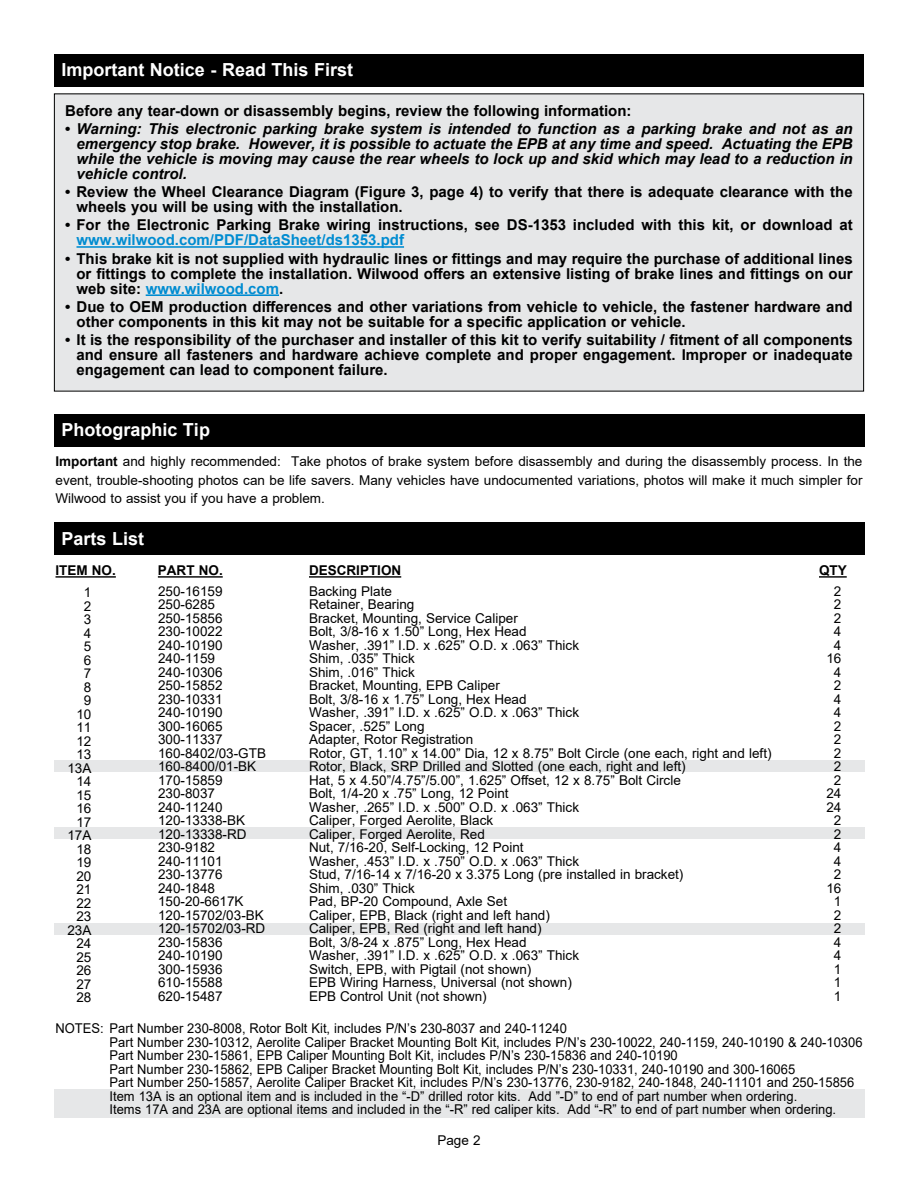
<style>
.page{position:relative;width:918px;height:1188px;background:#fff}
.page>*{position:absolute;margin:0;border:0;box-sizing:border-box;transform-origin:0 0}
.t1{font:700 18px "Arial";color:#fff}
.t2{font:700 15px/15px "Arial";color:#000}
.t3{font:italic 700 15px/15px "Arial";color:#000;text-align:justify}
.t4{font:700 15px "Arial";color:#008cd1}
.t5{font:13.5px/13.5px "Arial";color:#000}
.t6{font:13.5px/13.5px "Arial";color:#000;scale:.96 1}
.t7{font:700 13.5px "Arial";color:#000}
.s1{font-style:normal}
.s2{color:#008cd1}
.s3{font-weight:700}
</style>
<div class="page">
<div style="left:54px;top:54px;width:810px;height:32px;background:#000"></div>
<div style="left:54px;top:94px;width:810px;height:297px;background:#e6e7e8"></div>
<hr style="left:76px;top:246px;width:328px;height:2px;background:#008cd1">
<hr style="left:146px;top:294px;width:133px;height:2px;background:#008cd1">
<div style="left:54px;top:414px;width:810px;height:32px;background:#000"></div>
<div style="left:54px;top:1089px;width:810px;height:29px;background:#e6e7e8"></div>
<div style="left:54px;top:923px;width:810px;height:11px;background:#e6e7e8"></div>
<div style="left:54px;top:760px;width:810px;height:12px;background:#e6e7e8"></div>
<div style="left:54px;top:828px;width:810px;height:11px;background:#e6e7e8"></div>
<hr style="left:56px;top:576px;width:60px;height:2px;background:#000">
<hr style="left:158px;top:576px;width:65px;height:2px;background:#000">
<hr style="left:309px;top:576px;width:92px;height:2px;background:#000">
<hr style="left:819px;top:576px;width:28px;height:2px;background:#000">
<div style="left:54px;top:523px;width:810px;height:32px;background:#000"></div>
<h1 class="t1" style="left:62px;top:57px;width:293px">Important Notice - Read This First</h1>
<p class="t2" style="left:65px;top:103px;width:568px">Before any tear-down or disassembly begins, review the following information:</p>
<p class="t3" style="left:76px;top:122px;width:778px;text-indent:-11px"><span class="s1">•</span> Warning: This electronic parking brake system is intended to function as a parking brake and not as an emergency stop brake. However, it is possible to actuate the EPB at any time and speed. Actuating the EPB while the vehicle is moving may cause the rear wheels to lock up and skid which may lead to a reduction in vehicle control.</p>
<p class="t2" style="left:76px;top:185px;width:778px;text-indent:-11px">• Review the Wheel Clearance Diagram (Figure 3, page 4) to verify that there is adequate clearance with the wheels you will be using with the installation.</p>
<p class="t2" style="left:65px;top:218px;width:789px">• For the Electronic Parking Brake wiring instructions, see DS-1353 included with this kit, or download at</p>
<p class="t4" style="left:76px;top:230px;width:329px">www.wilwood.com/PDF/DataSheet/ds1353.pdf</p>
<p class="t2" style="left:76px;top:251px;width:778px;text-align:justify;text-indent:-11px">• This brake kit is not supplied with hydraulic lines or fittings and may require the purchase of additional lines or fittings to complete the installation. Wilwood offers an extensive listing of brake lines and fittings on our web site: <span class="s2">www.wilwood.com</span>.</p>
<p class="t2" style="left:77px;top:299px;width:778px;text-indent:-11px">• Due to OEM production differences and other variations from vehicle to vehicle, the fastener hardware and other components in this kit may not be suitable for a specific application or vehicle.</p>
<p class="t2" style="left:76px;top:333px;width:778px;text-align:justify;text-indent:-11px">• It is the responsibility of the purchaser and installer of this kit to verify suitability / fitment of all components and ensure all fasteners and hardware achieve complete and proper engagement. Improper or inadequate engagement can lead to component failure.</p>
<h1 class="t1" style="left:62px;top:417px;width:150px">Photographic Tip</h1>
<p class="t5" style="left:56px;top:452px;width:808px;line-height:18.3px;text-align:justify"><span class="s3">Important</span> and highly recommended: Take photos of brake system before disassembly and during the disassembly process. In the event, trouble-shooting photos can be life savers. Many vehicles have undocumented variations, photos will make it much simpler for Wilwood to assist you if you have a problem.</p>
<h1 class="t1" style="left:62px;top:526px;width:84px">Parts List</h1>
<p class="t7" style="left:56px;top:561px;width:62px">ITEM NO.</p>
<p class="t7" style="left:158px;top:561px;width:66px">PART NO.</p>
<p class="t7" style="left:309px;top:561px;width:94px">DESCRIPTION</p>
<p class="t7" style="left:819px;top:561px;width:29px">QTY</p>
<p class="t5" style="left:158px;top:584px;width:110px">250-16159<br>250-6285<br>250-15856<br>230-10022<br>240-10190<br>240-1159<br>240-10306<br>250-15852<br>230-10331<br>240-10190<br>300-16065<br>300-11337<br>160-8402/03-GTB<br>160-8400/01-BK<br>170-15859<br>230-8037<br>240-11240<br>120-13338-BK<br>120-13338-RD<br>230-9182<br>240-11101<br>230-13776<br>240-1848<br>150-20-6617K<br>120-15702/03-BK<br>120-15702/03-RD<br>230-15836<br>240-10190<br>300-15936<br>610-15588<br>620-15487</p>
<p class="t5" style="left:309px;top:584px;width:464px">Backing Plate<br>Retainer, Bearing<br>Bracket, Mounting, Service Caliper<br>Bolt, 3/8-16 x 1.50” Long, Hex Head<br>Washer, .391” I.D. x .625” O.D. x .063” Thick<br>Shim, .035” Thick<br>Shim, .016” Thick<br>Bracket, Mounting, EPB Caliper<br>Bolt, 3/8-16 x 1.75” Long, Hex Head<br>Washer, .391” I.D. x .625” O.D. x .063” Thick<br>Spacer, .525” Long<br>Adapter, Rotor Registration<br>Rotor, GT, 1.10” x 14.00” Dia, 12 x 8.75” Bolt Circle (one each, right and left)<br>Rotor, Black, SRP Drilled and Slotted (one each, right and left)<br>Hat, 5 x 4.50”/4.75”/5.00”, 1.625” Offset, 12 x 8.75” Bolt Circle<br>Bolt, 1/4-20 x .75” Long, 12 Point<br>Washer, .265” I.D. x .500” O.D. x .063” Thick<br>Caliper, Forged Aerolite, Black<br>Caliper, Forged Aerolite, Red<br>Nut, 7/16-20, Self-Locking, 12 Point<br>Washer, .453” I.D. x .750” O.D. x .063” Thick<br>Stud, 7/16-14 x 7/16-20 x 3.375 Long (pre installed in bracket)<br>Shim, .030” Thick<br>Pad, BP-20 Compound, Axle Set<br>Caliper, EPB, Black (right and left hand)<br>Caliper, EPB, Red (right and left hand)<br>Bolt, 3/8-24 x .875” Long, Hex Head<br>Washer, .391” I.D. x .625” O.D. x .063” Thick<br>Switch, EPB, with Pigtail (not shown)<br>EPB Wiring Harness, Universal (not shown)<br>EPB Control Unit (not shown)</p>
<p class="t5" style="left:67px;top:586px;width:26px;text-align:right">1<br>2<br>3<br>4<br>5<br>6<br>7<br>8<br>9<br>10<br>11<br>12<br>13<br>13A<br>14<br>15<br>16<br>17<br>17A<br>18<br>19<br>20<br>21<br>22<br>23<br>23A<br>24<br>25<br>26<br>27<br>28</p>
<p class="t5" style="left:826px;top:584px;width:17px;text-align:center">2<br>2<br>2<br>4<br>4<br>16<br>4<br>2<br>4<br>4<br>2<br>2<br>2<br>2<br>2<br>24<br>24<br>2<br>2<br>4<br>4<br>2<br>16<br>1<br>2<br>2<br>4<br>4<br>1<br>1<br>1</p>
<p class="t6" style="left:110px;top:1021px;width:786px;text-indent:-54px">NOTES: Part Number 230-8008, Rotor Bolt Kit, includes P/N’s 230-8037 and 240-11240<br>Part Number 230-10312, Aerolite Caliper Bracket Mounting Bolt Kit, includes P/N’s 230-10022, 240-1159, 240-10190 &amp; 240-10306<br>Part Number 230-15861, EPB Caliper Mounting Bolt Kit, includes P/N’s 230-15836 and 240-10190<br>Part Number 230-15862, EPB Caliper Bracket Mounting Bolt Kit, includes P/N’s 230-10331, 240-10190 and 300-16065<br>Part Number 250-15857, Aerolite Caliper Bracket Kit, includes P/N’s 230-13776, 230-9182, 240-1848, 240-11101 and 250-15856<br>Item 13A is an optional item and is included in the “-D” drilled rotor kits. Add ”-D” to end of part number when ordering.<br>Items 17A and 23A are optional items and included in the “-R” red caliper kits. Add “-R” to end of part number when ordering.</p>
<p class="t5" style="left:437px;top:1134px;width:45px">Page 2</p>
</div>
